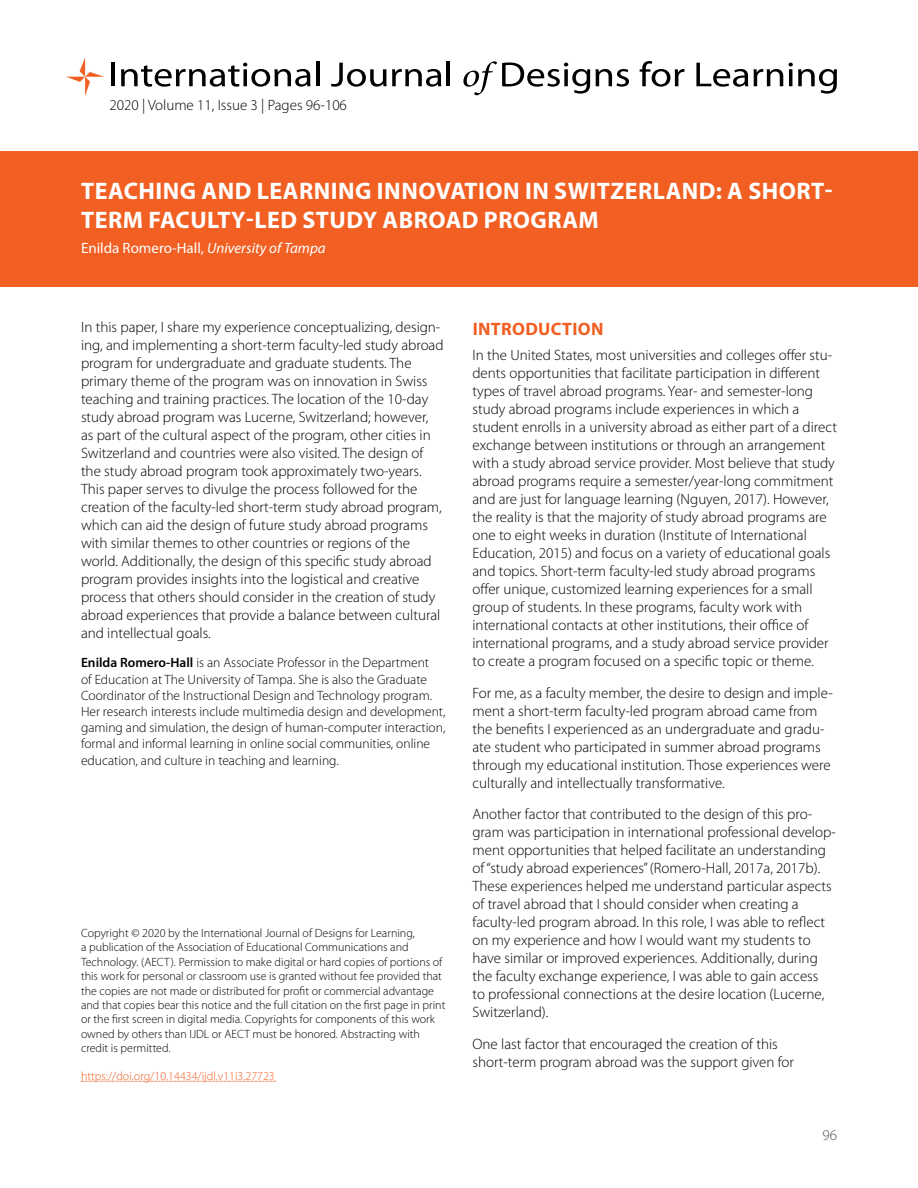
<style>
.page{position:relative;width:918px;height:1188px;background:#fff}
.page>*{position:absolute;margin:0;border:0;box-sizing:border-box;transform-origin:0 0}
.t1{font:700 24px/28.8px "Myriad Pro";letter-spacing:.02em;color:#fff}
.t2{font:700 18px "Myriad Pro";letter-spacing:.02em;color:#f15f22}
.t3{font:300 15px/18px "Myriad Pro";color:#000}
.t4{font:15px "Myriad Pro";color:#fff}
.t5{font:300 15px "Myriad Pro";color:#4d4d4f}
.t6{font:300 13.5px/16.2px "Myriad Pro";color:#000}
.t7{font:300 12px/14.4px "Myriad Pro";color:#000}
.t8{font:300 12px "Myriad Pro";color:#f15f22}
.s1{font-style:italic}
.s2{font-weight:600}
</style>
<div class="page">
<svg style="left:66px;top:58px;width:38px;height:38px"></svg>
<hr style="left:111px;top:63px;width:4px;height:23px;background:#000">
<svg style="left:121px;top:63px;width:190px;height:24px"></svg>
<hr style="left:316px;top:61px;width:3px;height:25px;background:#000">
<svg style="left:331px;top:63px;width:110px;height:24px"></svg>
<hr style="left:447px;top:61px;width:3px;height:25px;background:#000">
<svg style="left:463px;top:61px;width:127px;height:34px"></svg>
<svg style="left:596px;top:69px;width:33px;height:18px"></svg>
<svg style="left:640px;top:61px;width:44px;height:26px"></svg>
<svg style="left:696px;top:63px;width:52px;height:24px"></svg>
<svg style="left:754px;top:69px;width:29px;height:17px"></svg>
<svg style="left:789px;top:63px;width:48px;height:31px"></svg>
<div style="left:0;top:151px;width:918px;height:136px;background:#f15f22"></div>
<svg style="left:81px;top:1081px;width:194px;height:1px"></svg>
<p class="t3" style="left:110px;top:96px;width:239px">2020 | Volume 11, Issue 3 | Pages 96-106</p>
<h1 class="t1" style="left:81px;top:176px;width:753px">TEACHING AND LEARNING INNOVATION IN SWITZERLAND: A SHORT-<br>TERM FACULTY-LED STUDY ABROAD PROGRAM</h1>
<p class="t4" style="left:81px;top:239px;width:246px">Enilda Romero-Hall, <span class="s1">University of Tampa</span></p>
<p class="t3" style="left:81px;top:318px;width:364px">In this paper, I share my experience conceptualizing, design&shy;ing, and implementing a short-term faculty-led study abroad program for undergraduate and graduate students. The primary theme of the program was on innovation in Swiss teaching and training practices. The location of the 10-day study abroad program was Lucerne, Switzerland; however, as part of the cultural aspect of the program, other cities in Switzerland and countries were also visited. The design of the study abroad program took approximately two-years.<br>This paper serves to divulge the process followed for the creation of the faculty-led short-term study abroad program, which can aid the design of future study abroad programs with similar themes to other countries or regions of the world. Additionally, the design of this specific study abroad program provides insights into the logistical and creative process that others should consider in the creation of study abroad experiences that provide a balance between cultural and intellectual goals.</p>
<p class="t6" style="left:81px;top:655px;width:366px"><span class="s2">Enilda Romero-Hall</span> is an Associate Professor in the Department<br>of Education at The University of Tampa. She is also the Graduate Coordinator of the Instructional Design and Technology program.<br>Her research interests include multimedia design and development, gaming and simulation, the design of human-computer interaction, formal and informal learning in online social communities, online education, and culture in teaching and learning.</p>
<p class="t7" style="left:81px;top:926px;width:366px">Copyright © 2020 by the International Journal of Designs for Learning,<br>a publication of the Association of Educational Communications and Technology. (AECT). Permission to make digital or hard copies of portions of this work for personal or classroom use is granted without fee provided that the copies are not made or distributed for profit or commercial advantage and that copies bear this notice and the full citation on the first page in print or the first screen in digital media. Copyrights for components of this work owned by others than IJDL or AECT must be honored. Abstracting with credit is permitted.</p>
<p class="t8" style="left:81px;top:1069px;width:195px">https://doi.org/10.14434/ijdl.v11i3.27723</p>
<p class="t2" style="left:473px;top:318px;width:132px">INTRODUCTION</p>
<p class="t3" style="left:472px;top:346px;width:366px">In the United States, most universities and colleges offer stu&shy;dents opportunities that facilitate participation in different types of travel abroad programs. Year- and semester-long study abroad programs include experiences in which a student enrolls in a university abroad as either part of a direct exchange between institutions or through an arrangement with a study abroad service provider. Most believe that study abroad programs require a semester/year-long commitment and are just for language learning (Nguyen, 2017). However, the reality is that the majority of study abroad programs are one to eight weeks in duration (Institute of International Education, 2015) and focus on a variety of educational goals and topics. Short-term faculty-led study abroad programs offer unique, customized learning experiences for a small group of students. In these programs, faculty work with international contacts at other institutions, their office of international programs, and a study abroad service provider to create a program focused on a specific topic or theme.</p>
<p class="t3" style="left:472px;top:684px;width:362px">For me, as a faculty member, the desire to design and imple&shy;ment a short-term faculty-led program abroad came from the benefits I experienced as an undergraduate and gradu&shy;ate student who participated in summer abroad programs through my educational institution. Those experiences were culturally and intellectually transformative.</p>
<p class="t3" style="left:472px;top:805px;width:365px">Another factor that contributed to the design of this pro&shy;gram was participation in international professional develop&shy;ment opportunities that helped facilitate an understanding of “study abroad experiences” (Romero-Hall, 2017a, 2017b).<br>These experiences helped me understand particular aspects of travel abroad that I should consider when creating a faculty-led program abroad. In this role, I was able to reflect on my experience and how I would want my students to have similar or improved experiences. Additionally, during the faculty exchange experience, I was able to gain access<br>to professional connections at the desire location (Lucerne, Switzerland).</p>
<p class="t3" style="left:472px;top:1035px;width:323px">One last factor that encouraged the creation of this short-term program abroad was the support given for</p>
<p class="t5" style="left:822px;top:1126px;width:16px">96</p>
</div>
